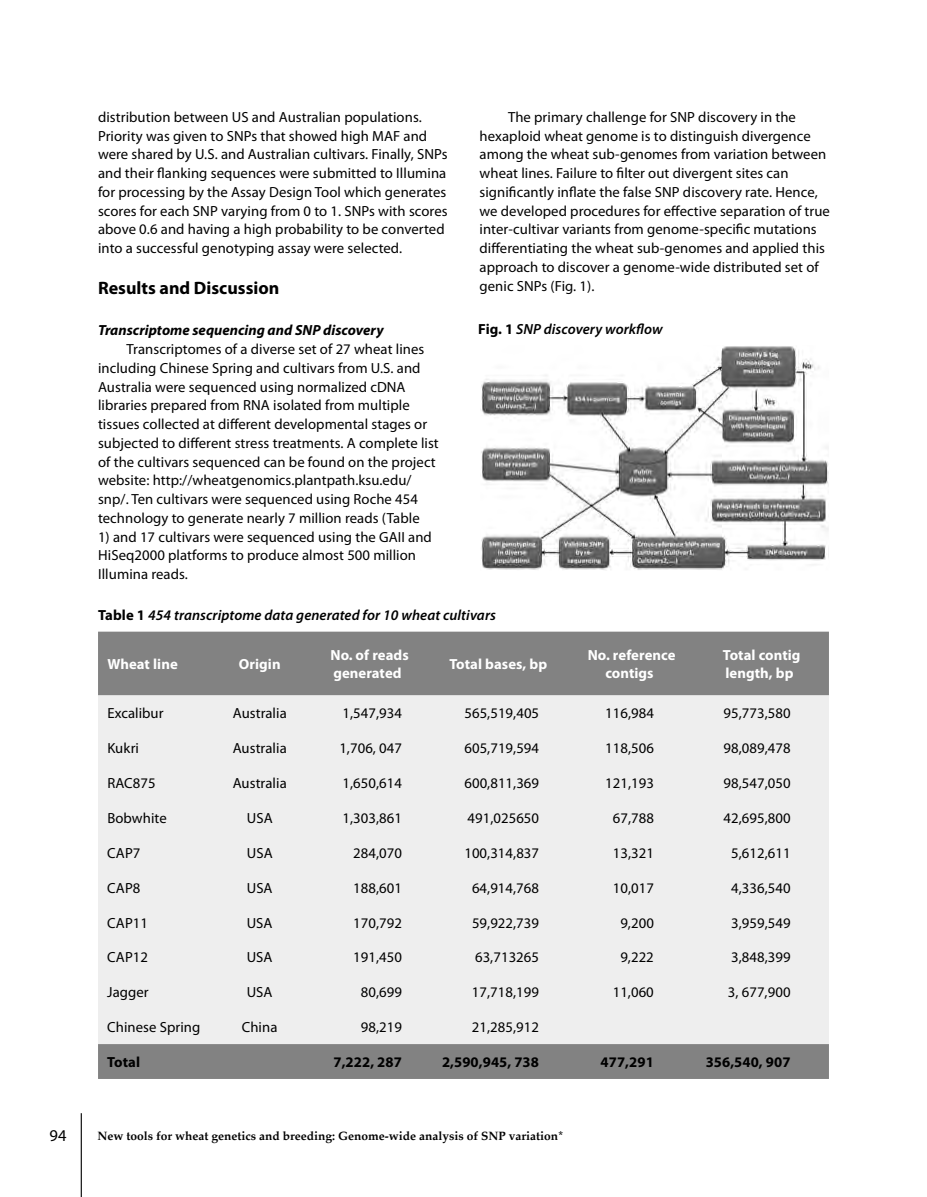
<style>
.page{position:relative;width:927px;height:1197px;background:#fff}
.page>*{position:absolute;margin:0;border:0;box-sizing:border-box;transform-origin:0 0}
.t1{font:700 18px "Myriad Pro";color:#000}
.t2{font:16.5px "Myriad Pro";color:#000}
.t3{font:14.7px/18.8px "Myriad Pro";letter-spacing:.005em;color:#000}
.t4{font:700 14.7px/18.8px "Myriad Pro";letter-spacing:.005em;color:#fff}
.t5{font:italic 600 14.7px "Myriad Pro";letter-spacing:.005em;color:#000}
.t6{font:700 14.7px "Myriad Pro";letter-spacing:.005em;color:#000}
.t7{font:italic 700 14.7px "Myriad Pro";color:#000}
.t8{font:700 12px "Palatino";color:#000}
.s1{font-weight:700;font-style:normal}
</style>
<div class="page">
<hr style="left:81px;top:1113px;width:1px;height:84px;background:#000">
<img style="left:481px;top:346px;width:348px;height:224px">
<div style="left:98px;top:632px;width:731px;height:63px;background:#828282"></div>
<div style="left:98px;top:695px;width:731px;height:349px;background:#eee"></div>
<div style="left:98px;top:1044px;width:731px;height:35px;background:#828282"></div>
<p class="t3" style="left:98px;top:107px;width:351px">distribution between US and Australian populations.<br>Priority was given to SNPs that showed high MAF and were shared by U.S. and Australian cultivars. Finally, SNPs and their flanking sequences were submitted to Illumina for processing by the Assay Design Tool which generates scores for each SNP varying from 0 to 1. SNPs with scores above 0.6 and having a high probability to be converted into a successful genotyping assay were selected.</p>
<p class="t1" style="left:98px;top:276px;width:183px">Results and Discussion</p>
<p class="t7" style="left:98px;top:321px;width:287px">Transcriptome sequencing and SNP discovery</p>
<p class="t3" style="left:98px;top:339px;width:342px;text-indent:29px">Transcriptomes of a diverse set of 27 wheat lines including Chinese Spring and cultivars from U.S. and Australia were sequenced using normalized cDNA libraries prepared from RNA isolated from multiple tissues collected at different developmental stages or subjected to different stress treatments. A complete list of the cultivars sequenced can be found on the project website: http://wheatgenomics.plantpath.ksu.edu/ snp/. Ten cultivars were sequenced using Roche 454 technology to generate nearly 7 million reads (Table</p>
<p class="t3" style="left:98px;top:527px;width:335px">1) and 17 cultivars were sequenced using the GAII and<br>HiSeq2000 platforms to produce almost 500 million<br>Illumina reads.</p>
<p class="t3" style="left:480px;top:107px;width:352px;text-indent:29px">The primary challenge for SNP discovery in the hexaploid wheat genome is to distinguish divergence among the wheat sub-genomes from variation between wheat lines. Failure to filter out divergent sites can significantly inflate the false SNP discovery rate. Hence, we developed procedures for effective separation of true inter-cultivar variants from genome-specific mutations differentiating the wheat sub-genomes and applied this approach to discover a genome-wide distributed set of genic SNPs (Fig. 1).</p>
<p class="t5" style="left:478px;top:320px;width:186px"><span class="s1">Fig. 1</span> SNP discovery workflow</p>
<p class="t5" style="left:98px;top:606px;width:399px"><span class="s1">Table 1</span> 454 transcriptome data generated for 10 wheat cultivars</p>
<p class="t4" style="left:107px;top:654px;width:72px">Wheat line</p>
<p class="t4" style="left:239px;top:654px;width:43px">Origin</p>
<p class="t4" style="left:330px;top:645px;width:80px">No. of reads generated</p>
<p class="t4" style="left:449px;top:654px;width:99px">Total bases, bp</p>
<p class="t4" style="left:588px;top:645px;width:89px;text-align:center">No. reference contigs</p>
<p class="t4" style="left:723px;top:645px;width:79px">Total contig length, bp</p>
<p class="t3" style="left:107px;top:704px;width:58px">Excalibur</p>
<p class="t3" style="left:233px;top:704px;width:56px">Australia</p>
<p class="t3" style="left:343px;top:704px;width:61px">1,547,934</p>
<p class="t3" style="left:464px;top:704px;width:76px">565,519,405</p>
<p class="t3" style="left:605px;top:704px;width:50px">116,984</p>
<p class="t3" style="left:724px;top:704px;width:69px">95,773,580</p>
<p class="t3" style="left:107px;top:739px;width:33px">Kukri</p>
<p class="t3" style="left:233px;top:739px;width:56px">Australia</p>
<p class="t3" style="left:339px;top:739px;width:64px">1,706, 047</p>
<p class="t3" style="left:464px;top:739px;width:76px">605,719,594</p>
<p class="t3" style="left:605px;top:739px;width:50px">118,506</p>
<p class="t3" style="left:724px;top:739px;width:69px">98,089,478</p>
<p class="t3" style="left:107px;top:774px;width:50px">RAC875</p>
<p class="t3" style="left:233px;top:774px;width:56px">Australia</p>
<p class="t3" style="left:343px;top:774px;width:61px">1,650,614</p>
<p class="t3" style="left:464px;top:774px;width:76px">600,811,369</p>
<p class="t3" style="left:605px;top:774px;width:50px">121,193</p>
<p class="t3" style="left:724px;top:774px;width:69px">98,547,050</p>
<p class="t3" style="left:107px;top:808px;width:61px">Bobwhite</p>
<p class="t3" style="left:247px;top:808px;width:27px">USA</p>
<p class="t3" style="left:343px;top:808px;width:61px">1,303,861</p>
<p class="t3" style="left:468px;top:808px;width:73px">491,025650</p>
<p class="t3" style="left:613px;top:808px;width:43px">67,788</p>
<p class="t3" style="left:724px;top:808px;width:69px">42,695,800</p>
<p class="t3" style="left:107px;top:843px;width:35px">CAP7</p>
<p class="t3" style="left:247px;top:843px;width:27px">USA</p>
<p class="t3" style="left:353px;top:843px;width:50px">284,070</p>
<p class="t3" style="left:464px;top:843px;width:76px">100,314,837</p>
<p class="t3" style="left:613px;top:843px;width:43px">13,321</p>
<p class="t3" style="left:731px;top:843px;width:61px">5,612,611</p>
<p class="t3" style="left:107px;top:878px;width:35px">CAP8</p>
<p class="t3" style="left:247px;top:878px;width:27px">USA</p>
<p class="t3" style="left:353px;top:878px;width:50px">188,601</p>
<p class="t3" style="left:472px;top:878px;width:69px">64,914,768</p>
<p class="t3" style="left:613px;top:878px;width:43px">10,017</p>
<p class="t3" style="left:731px;top:878px;width:61px">4,336,540</p>
<p class="t3" style="left:107px;top:913px;width:42px">CAP11</p>
<p class="t3" style="left:247px;top:913px;width:27px">USA</p>
<p class="t3" style="left:353px;top:913px;width:50px">170,792</p>
<p class="t3" style="left:472px;top:913px;width:69px">59,922,739</p>
<p class="t3" style="left:620px;top:913px;width:35px">9,200</p>
<p class="t3" style="left:731px;top:913px;width:61px">3,959,549</p>
<p class="t3" style="left:107px;top:948px;width:42px">CAP12</p>
<p class="t3" style="left:247px;top:948px;width:27px">USA</p>
<p class="t3" style="left:353px;top:948px;width:50px">191,450</p>
<p class="t3" style="left:475px;top:948px;width:65px">63,713265</p>
<p class="t3" style="left:620px;top:948px;width:35px">9,222</p>
<p class="t3" style="left:731px;top:948px;width:61px">3,848,399</p>
<p class="t3" style="left:107px;top:983px;width:43px">Jagger</p>
<p class="t3" style="left:247px;top:983px;width:27px">USA</p>
<p class="t3" style="left:361px;top:983px;width:43px">80,699</p>
<p class="t3" style="left:472px;top:983px;width:69px">17,718,199</p>
<p class="t3" style="left:613px;top:983px;width:43px">11,060</p>
<p class="t3" style="left:728px;top:983px;width:64px">3, 677,900</p>
<p class="t3" style="left:107px;top:1018px;width:95px">Chinese Spring</p>
<p class="t3" style="left:242px;top:1018px;width:37px">China</p>
<p class="t3" style="left:361px;top:1018px;width:43px">98,219</p>
<p class="t3" style="left:472px;top:1018px;width:69px">21,285,912</p>
<p class="t6" style="left:107px;top:1053px;width:34px">Total</p>
<p class="t6" style="left:334px;top:1053px;width:70px">7,222, 287</p>
<p class="t6" style="left:442px;top:1053px;width:98px">2,590,945, 738</p>
<p class="t6" style="left:601px;top:1053px;width:55px">477,291</p>
<p class="t6" style="left:706px;top:1053px;width:86px">356,540, 907</p>
<p class="t2" style="left:50px;top:1126px;width:18px">94</p>
<p class="t8" style="left:98px;top:1125px;width:467px">New tools for wheat genetics and breeding: Genome-wide analysis of SNP variation*</p>
</div>
